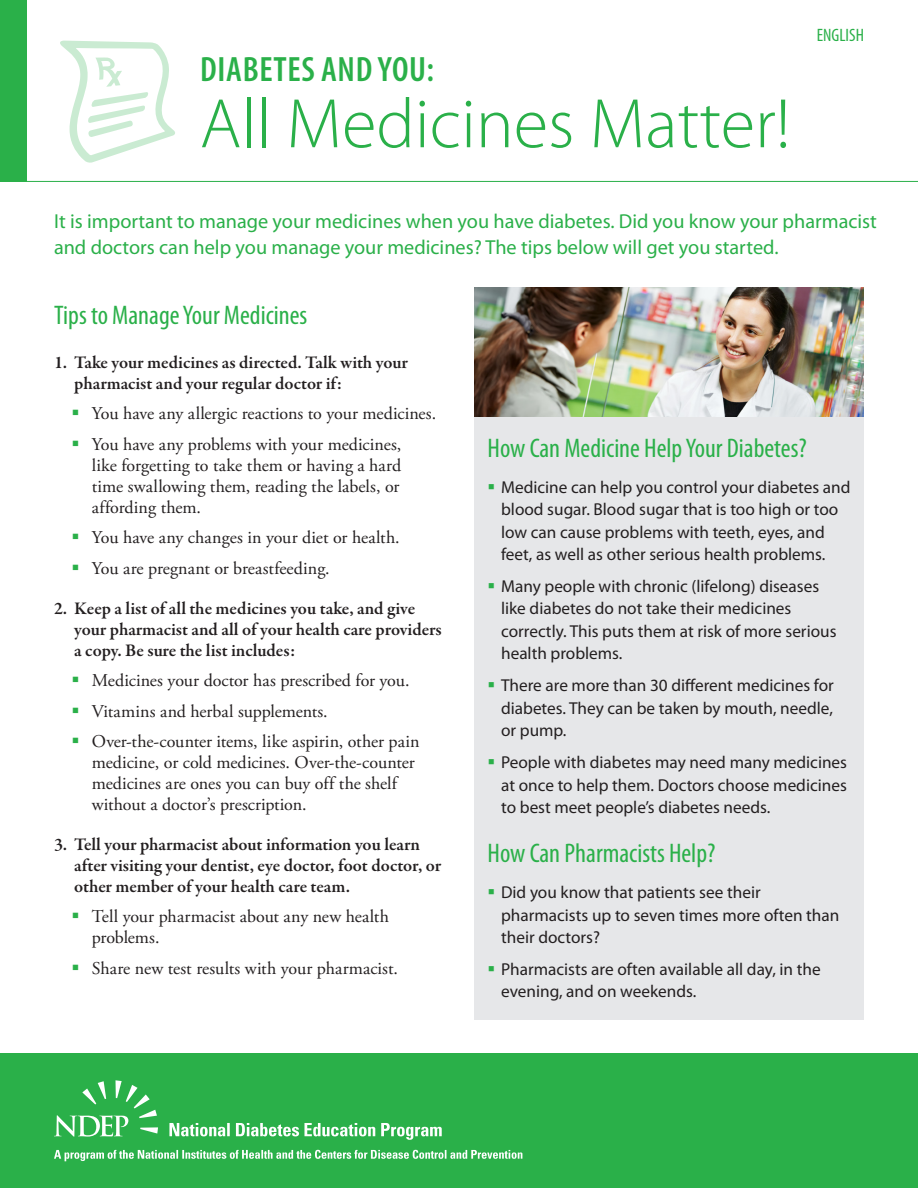
<style>
.page{position:relative;width:918px;height:1188px;background:#fff}
.page>*{position:absolute;margin:0;border:0;box-sizing:border-box;transform-origin:0 0}
.t1{font:300 70.65px "Myriad Pro";color:#2ab049}
.t2{font:600 condensed 35.4px "Myriad Pro";letter-spacing:.02em;color:#2ab049}
.t3{font:condensed 27px "Myriad Pro";color:#2ab049}
.t4{font:20.25px/25.5px "Myriad Pro";color:#2ab049}
.t5{font:18px/21px "Adobe Garamond Pro";color:#231f20}
.t6{font:600 18px/21px "Garamond Premr Pro";letter-spacing:-.005em;color:#231f20}
.t7{font:condensed 18px "Myriad Pro";color:#2ab049}
.t8{font:17.25px/22.5px "Myriad Pro";color:#231f20}
</style>
<div class="page">
<div style="left:474px;top:416px;width:390px;height:604px;background:#e6e7e9"></div>
<div style="left:0;top:1053px;width:918px;height:135px;background:#2ab049"></div>
<div style="left:0;top:0;width:27px;height:181px;background:#2ab049"></div>
<hr style="left:0;top:181px;width:918px;height:1px;background:#2ab049">
<svg style="left:60px;top:41px;width:115px;height:122px"></svg>
<img style="left:474px;top:287px;width:390px;height:129px">
<svg style="left:169px;top:1123px;width:273px;height:17px"></svg>
<svg style="left:54px;top:1080px;width:104px;height:57px"></svg>
<svg style="left:54px;top:1150px;width:468px;height:11px"></svg>
<h1 class="t2" style="left:200px;top:47px;width:235px">DIABETES AND YOU:</h1>
<h1 class="t1" style="left:200px;top:85px;width:592px">All Medicines Matter!</h1>
<p class="t7" style="left:817px;top:24px;width:49px">ENGLISH</p>
<p class="t4" style="left:54px;top:209px;width:824px">It is important to manage your medicines when you have diabetes. Did you know your pharmacist and doctors can help you manage your medicines? The tips below will get you started.</p>
<h2 class="t3" style="left:54px;top:299px;width:255px">Tips to Manage Your Medicines</h2>
<p class="t6" style="left:74px;top:352px;width:335px;text-indent:-20px">1. Take your medicines as directed. Talk with your pharmacist and your regular doctor if:</p>
<p class="t5" style="left:92px;top:404px;width:346px">You have any allergic reactions to your medicines.</p>
<p class="t5" style="left:92px;top:434px;width:311px;text-align:justify">You have any problems with your medicines, like forgetting to take them or having a hard time swallowing them, reading the labels, or affording them.</p>
<p class="t5" style="left:92px;top:528px;width:309px">You have any changes in your diet or health.</p>
<p class="t5" style="left:92px;top:558px;width:239px">You are pregnant or breastfeeding.</p>
<p class="t6" style="left:74px;top:598px;width:369px;text-indent:-20px">2. Keep a list of all the medicines you take, and give your pharmacist and all of your health care providers a copy. Be sure the list includes:</p>
<p class="t5" style="left:92px;top:671px;width:319px">Medicines your doctor has prescribed for you.</p>
<p class="t5" style="left:92px;top:701px;width:237px">Vitamins and herbal supplements.</p>
<p class="t5" style="left:92px;top:731px;width:329px">Over-the-counter items, like aspirin, other pain medicine, or cold medicines. Over-the-counter medicines are ones you can buy off the shelf without a doctor’s prescription.</p>
<p class="t6" style="left:74px;top:834px;width:368px;text-indent:-20px">3. Tell your pharmacist about information you learn after visiting your dentist, eye doctor, foot doctor, or other member of your health care team.</p>
<p class="t5" style="left:92px;top:907px;width:299px">Tell your pharmacist about any new health problems.</p>
<p class="t5" style="left:92px;top:958px;width:308px">Share new test results with your pharmacist.</p>
<h2 class="t3" style="left:488px;top:431px;width:321px">How Can Medicine Help Your Diabetes?</h2>
<p class="t8" style="left:501px;top:475px;width:351px">Medicine can help you control your diabetes and blood sugar. Blood sugar that is too high or too low can cause problems with teeth, eyes, and feet, as well as other serious health problems.</p>
<p class="t8" style="left:501px;top:575px;width:337px">Many people with chronic (lifelong) diseases like diabetes do not take their medicines correctly. This puts them at risk of more serious health problems.</p>
<p class="t8" style="left:501px;top:674px;width:334px;text-align:justify">There are more than 30 different medicines for diabetes. They can be taken by mouth, needle, or pump.</p>
<p class="t8" style="left:501px;top:751px;width:348px;text-align:justify">People with diabetes may need many medicines at once to help them. Doctors choose medicines to best meet people’s diabetes needs.</p>
<h2 class="t3" style="left:488px;top:837px;width:229px">How Can Pharmacists Help?</h2>
<p class="t8" style="left:501px;top:881px;width:340px">Did you know that patients see their pharmacists up to seven times more often than their doctors?</p>
<p class="t8" style="left:501px;top:958px;width:321px">Pharmacists are often available all day, in the evening, and on weekends.</p>
</div>
